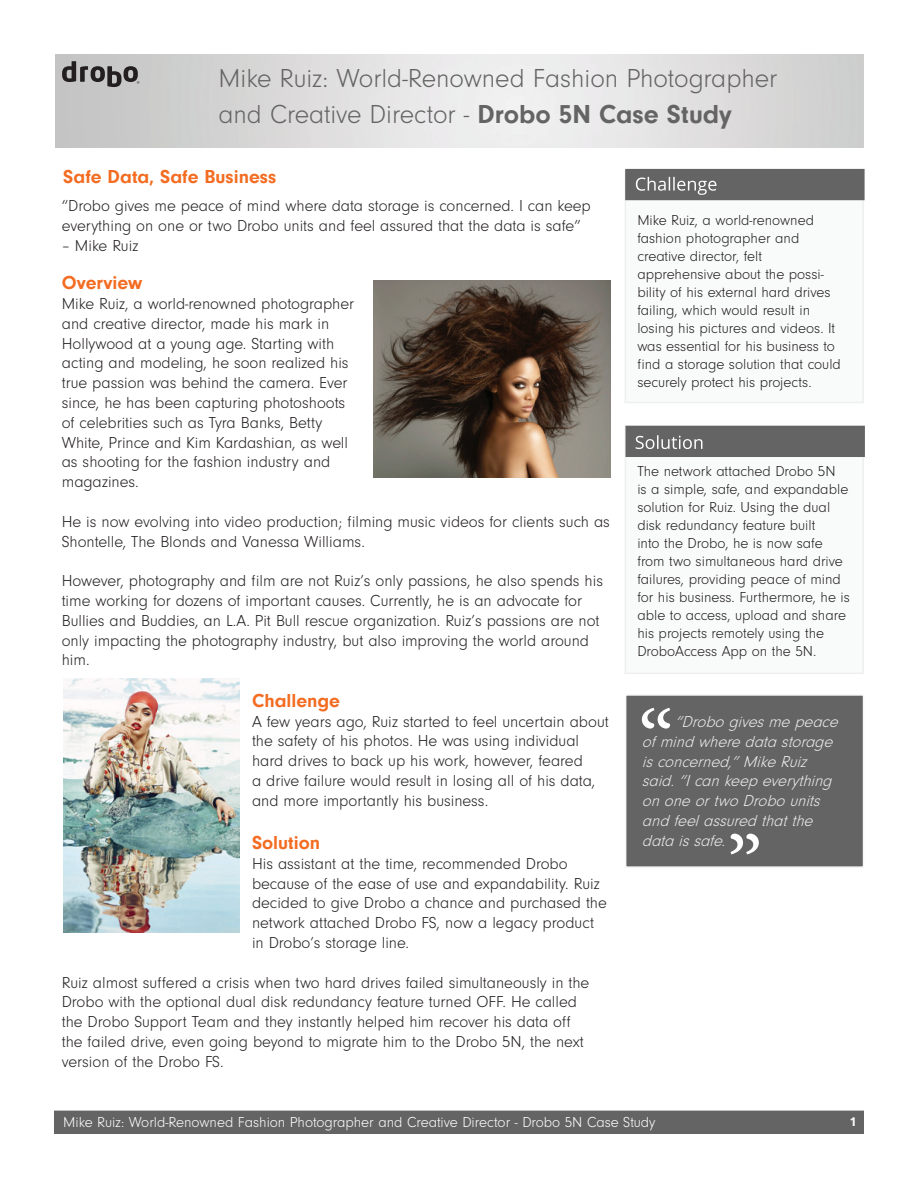
<style>
.page{position:relative;width:918px;height:1188px;background:#fff}
.page>*{position:absolute;margin:0;border:0;box-sizing:border-box;transform-origin:0 0}
.t1{font:300 27px/36px "Neuzeit Gro";color:#646464}
.t2{font:700 19.5px "Neuzeit Gro";color:#f36c21}
.t3{font:300 16.5px/19.8px "Neuzeit Gro";color:#231f20}
.t4{font:italic 300 16.5px/19.8px "Neuzeit Gro";color:#eceded}
.t5{font:300 15px/18px "Neuzeit Gro";color:#231f20}
.t6{font:300 15px "Neuzeit Gro";color:#fff}
.t7{font:700 12px "Open Sans";color:#fff}
.s1{font-weight:700}
</style>
<div class="page">
<div style="left:54px;top:1111px;width:810px;height:23px;background:#646464"></div>
<svg style="left:62px;top:61px;width:78px;height:26px;background:#898788"></svg>
<div style="left:625px;top:170px;width:239px;height:233px;background:#f9fafa;border:2px solid #edeff0"></div>
<div style="left:625px;top:426px;width:239px;height:248px;background:#f9fafa;border:2px solid #edeff0"></div>
<div style="left:625px;top:169px;width:240px;height:31px;background:#646464"></div>
<div style="left:626px;top:426px;width:239px;height:31px;background:#646464"></div>
<div style="left:625px;top:694px;width:239px;height:174px;background:#646464;border:2px solid #f6f8f8"></div>
<svg style="left:642px;top:708px;width:28px;height:21px"></svg>
<svg style="left:730px;top:834px;width:29px;height:20px"></svg>
<svg style="left:636px;top:435px;width:66px;height:14px"></svg>
<svg style="left:636px;top:177px;width:80px;height:18px"></svg>
<img style="left:373px;top:281px;width:237px;height:197px">
<img style="left:63px;top:679px;width:177px;height:253px">
<h1 class="t1" style="left:218px;top:61px;width:561px">Mike Ruiz: World-Renowned Fashion Photographer and Creative Director - <span class="s1">Drobo 5N Case Study</span></h1>
<p class="t2" style="left:63px;top:166px;width:215px">Safe Data, Safe Business</p>
<p class="t3" style="left:62px;top:196px;width:531px">“Drobo gives me peace of mind where data storage is concerned. I can keep everything on one or two Drobo units and feel assured that the data is safe”</p>
<p class="t3" style="left:62px;top:236px;width:78px">– Mike Ruiz</p>
<p class="t2" style="left:62px;top:272px;width:82px">Overview</p>
<p class="t3" style="left:62px;top:294px;width:294px">Mike Ruiz, a world-renowned photographer and creative director, made his mark in Hollywood at a young age. Starting with acting and modeling, he soon realized his true passion was behind the camera. Ever since, he has been capturing photoshoots of celebrities such as Tyra Banks, Betty White, Prince and Kim Kardashian, as well as shooting for the fashion industry and magazines.</p>
<p class="t3" style="left:62px;top:512px;width:550px">He is now evolving into video production; filming music videos for clients such as<br>Shontelle, The Blonds and Vanessa Williams.</p>
<p class="t3" style="left:62px;top:571px;width:543px">However, photography and film are not Ruiz’s only passions, he also spends his time working for dozens of important causes. Currently, he is an advocate for Bullies and Buddies, an L.A. Pit Bull rescue organization. Ruiz’s passions are not only impacting the photography industry, but also improving the world around him.</p>
<p class="t2" style="left:252px;top:689px;width:90px">Challenge</p>
<p class="t3" style="left:252px;top:712px;width:358px">A few years ago, Ruiz started to feel uncertain about the safety of his photos. He was using individual hard drives to back up his work, however, feared<br>a drive failure would result in losing all of his data, and more importantly his business.</p>
<p class="t2" style="left:252px;top:832px;width:70px">Solution</p>
<p class="t3" style="left:252px;top:854px;width:356px">His assistant at the time, recommended Drobo because of the ease of use and expandability. Ruiz decided to give Drobo a chance and purchased the network attached Drobo FS, now a legacy product in Drobo’s storage line.</p>
<p class="t3" style="left:62px;top:973px;width:529px">Ruiz almost suffered a crisis when two hard drives failed simultaneously in the Drobo with the optional dual disk redundancy feature turned OFF. He called the Drobo Support Team and they instantly helped him recover his data off the failed drive, even going beyond to migrate him to the Drobo 5N, the next version of the Drobo FS.</p>
<p class="t5" style="left:637px;top:211px;width:205px">Mike Ruiz, a world-renowned fashion photographer and creative director, felt apprehensive about the possi&shy;bility of his external hard drives failing, which would result in losing his pictures and videos. It was essential for his business to find a storage solution that could securely protect his projects.</p>
<p class="t5" style="left:637px;top:462px;width:214px">The network attached Drobo 5N<br>is a simple, safe, and expandable solution for Ruiz. Using the dual disk redundancy feature built<br>into the Drobo, he is now safe from two simultaneous hard drive failures, providing peace of mind for his business. Furthermore, he is able to access, upload and share his projects remotely using the<br>DroboAccess App on the 5N.</p>
<p class="t4" style="left:642px;top:712px;width:202px;text-indent:33px">“Drobogivesmepeace ofmind wheredata storage isconcerned,”MikeRuiz said.“Icankeep everything ononeortwoDrobounits and feelassured thatthe data issafe.</p>
<p class="t6" style="left:63px;top:1114px;width:594px">Mike Ruiz: World-Renowned Fashion Photographer and Creative Director - Drobo 5N Case Study</p>
<p class="t7" style="left:850px;top:1113px;width:8px">1</p>
</div>
